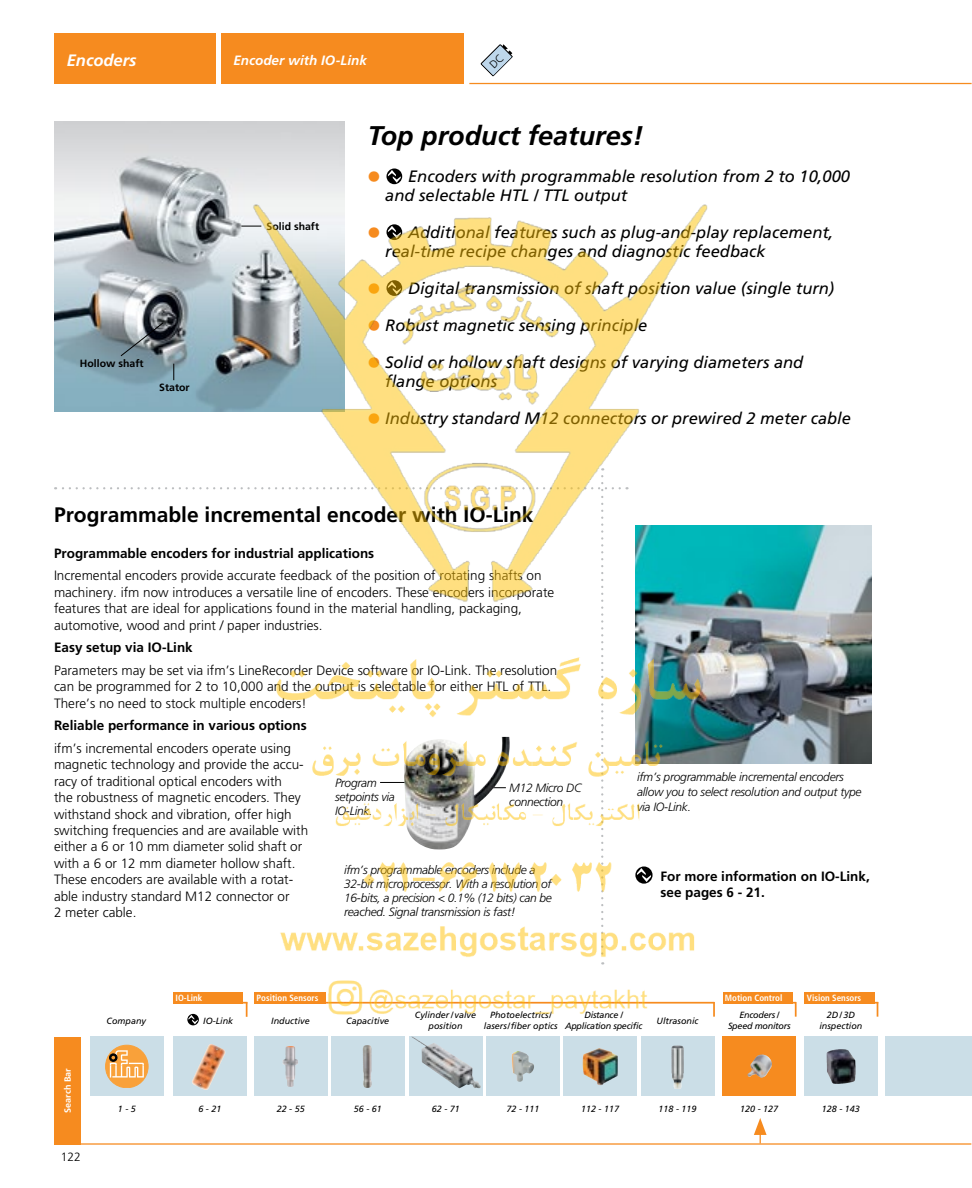
<style>
.page{position:relative;width:972px;height:1188px;background:#fff}
.page>*{position:absolute;margin:0;border:0;box-sizing:border-box;transform-origin:0 0}
.t1{font:italic 700 27px "Frutiger";color:#000}
.t2{font:700 21px "Frutiger";color:#000}
.t3{font:italic 16.5px/18.8px "Frutiger";color:#000}
.t4{font:italic 700 16.5px "Frutiger";color:#fff}
.t5{font:300 13.5px/16.5px "Frutiger";color:#000}
.t6{font:700 13.5px/16.2px "Frutiger";color:#000}
.t7{font:italic 700 13.5px "Frutiger";color:#fff}
.t8{font:italic 300 12px/14.2px "Frutiger";letter-spacing:-.025em;color:#000}
.t9{font:300 12px "Frutiger";color:#000}
.t10{font:700 10.5px "Frutiger";color:#000}
.t11{font:italic 9px/10.8px "Frutiger";color:#000;text-align:center}
.t12{font:italic 9px/10.8px "Frutiger";letter-spacing:-.025em;color:#000;text-align:center}
.t13{font:700 condensed 9px "Frutiger";color:#fff}
.t14{font:700 9px "Frutiger";color:#fff}
.s1{font-weight:700;font-size:30px;color:#f68b1f}
</style>
<div class="page">
<svg style="left:754px;top:1118px;width:13px;height:25px"></svg>
<hr style="left:54px;top:1143px;width:917px;height:2px;background:#f68b1f">
<div style="left:886px;top:1037px;width:86px;height:59px;background:#cbdee7"></div>
<div style="left:254px;top:1037px;width:74px;height:59px;background:#cbdee7"></div>
<img style="left:286px;top:1078px;width:9px;height:9px">
<div style="left:54px;top:1037px;width:27px;height:107px;background:#f68b1f"></div>
<svg style="left:409px;top:1078px;width:73px;height:18px"></svg>
<div style="left:486px;top:1037px;width:74px;height:59px;background:#cbdee7"></div>
<img style="left:517px;top:1078px;width:6px;height:4px">
<div style="left:804px;top:1037px;width:74px;height:59px;background:#cbdee7"></div>
<img style="left:830px;top:1078px;width:26px;height:6px">
<div style="left:331px;top:1037px;width:74px;height:59px;background:#cbdee7"></div>
<div style="left:723px;top:1037px;width:73px;height:59px;background:#f68b1f"></div>
<div style="left:563px;top:1037px;width:74px;height:59px;background:#cbdee7"></div>
<img style="left:591px;top:1078px;width:23px;height:7px">
<div style="left:90px;top:1037px;width:74px;height:59px;background:#cbdee7"></div>
<div style="left:106px;top:1045px;width:42px;height:43px;background:#f9a13a;border-radius:50%"></div>
<div style="left:105px;top:1045px;width:43px;height:43px;border:1px solid #f9a13a;border-radius:50%"></div>
<div style="left:173px;top:1037px;width:74px;height:59px;background:#cbdee7"></div>
<img style="left:192px;top:1078px;width:22px;height:12px">
<div style="left:641px;top:1037px;width:73px;height:59px;background:#cbdee7"></div>
<img style="left:672px;top:1078px;width:5px;height:5px">
<div style="left:54px;top:33px;width:162px;height:51px;background:#f68b1f"></div>
<div style="left:221px;top:33px;width:243px;height:51px;background:#f68b1f"></div>
<hr style="left:469px;top:83px;width:503px;height:1px;background:#f68b1f">
<img style="left:54px;top:121px;width:918px;height:957px">
<svg style="left:480px;top:44px;width:33px;height:33px"></svg>
<p class="t4" style="left:67px;top:51px;width:71px">Encoders</p>
<p class="t7" style="left:233px;top:52px;width:135px">Encoder with IO-Link</p>
<p class="t10" style="left:80px;top:357px;width:65px">Hollow shaft</p>
<p class="t10" style="left:159px;top:381px;width:32px">Stator</p>
<p class="t10" style="left:267px;top:220px;width:54px">Solid shaft</p>
<h1 class="t1" style="left:368px;top:120px;width:277px">Top product features!</h1>
<p class="t3" style="left:385px;top:167px;width:466px;text-indent:-20px"><span class="s1">•</span> Encoders with programmable resolution from 2 to 10,000 and selectable HTL / TTL output</p>
<p class="t3" style="left:385px;top:223px;width:450px;text-indent:-20px"><span class="s1">•</span> Additional features such as plug-and-play replacement, real-time recipe changes and diagnostic feedback</p>
<p class="t3" style="left:366px;top:279px;width:470px"><span class="s1">•</span> Digital transmission of shaft position value (single turn)</p>
<p class="t3" style="left:366px;top:316px;width:283px"><span class="s1">•</span> Robust magnetic sensing principle</p>
<p class="t3" style="left:385px;top:353px;width:420px;text-indent:-20px"><span class="s1">•</span> Solid or hollow shaft designs of varying diameters and flange options</p>
<p class="t3" style="left:366px;top:409px;width:487px"><span class="s1">•</span> Industry standard M12 connectors or prewired 2 meter cable</p>
<h2 class="t2" style="left:54px;top:503px;width:481px">Programmable incremental encoder with IO-Link</h2>
<p class="t6" style="left:54px;top:545px;width:322px">Programmable encoders for industrial applications</p>
<p class="t5" style="left:54px;top:567px;width:502px">Incremental encoders provide accurate feedback of the position of rotating shafts on machinery. ifm now introduces a versatile line of encoders. These encoders incorporate features that are ideal for applications found in the material handling, packaging, automotive, wood and print / paper industries.</p>
<p class="t6" style="left:54px;top:639px;width:140px">Easy setup via IO-Link</p>
<p class="t5" style="left:54px;top:662px;width:505px">Parameters may be set via ifm’s LineRecorder Device software or IO-Link. The resolution can be programmed for 2 to 10,000 and the output is selectable for either HTL of TTL.<br>There’s no need to stock multiple encoders!</p>
<p class="t6" style="left:54px;top:717px;width:254px">Reliable performance in various options</p>
<p class="t5" style="left:54px;top:740px;width:256px">ifm’s incremental encoders operate using magnetic technology and provide the accu&shy;racy of traditional optical encoders with<br>the robustness of magnetic encoders. They withstand shock and vibration, offer high switching frequencies and are available with either a 6 or 10 mm diameter solid shaft or with a 6 or 12 mm diameter hollow shaft.<br>These encoders are available with a rotat&shy;able industry standard M12 connector or<br>2 meter cable.</p>
<p class="t8" style="left:335px;top:775px;width:61px">Program setpoints via<br>IO-Link.</p>
<p class="t8" style="left:509px;top:781px;width:74px">M12 Micro DC connection</p>
<p class="t8" style="left:637px;top:769px;width:226px;line-height:14.9px">ifm’s programmable incremental encoders allow you to select resolution and output type via IO-Link.</p>
<p class="t8" style="left:344px;top:862px;width:209px">ifm’s programmable encoders include a 32-bit microprocessor. With a resolution of 16-bits, a precision &lt; 0.1% (12 bits) can be reached. Signal transmission is fast!</p>
<p class="t6" style="left:661px;top:868px;width:211px">For more information on IO-Link, see pages 6 - 21.</p>
<p class="t13" style="left:176px;top:993px;width:28px">IO-Link</p>
<p class="t13" style="left:257px;top:993px;width:63px">Position Sensors</p>
<p class="t13" style="left:725px;top:993px;width:59px">Motion Control</p>
<p class="t13" style="left:807px;top:993px;width:56px">Vision Sensors</p>
<p class="t14" style="left:63px;top:1113px;width:46px;rotate:-90deg">Search Bar</p>
<p class="t9" style="left:61px;top:1150px;width:22px">122</p>
<p class="t11" style="left:346px;top:1015px;width:45px">Capacitive</p>
<p class="t12" style="left:728px;top:1010px;width:64px">Encoders /<br>Speed monitors</p>
<p class="t11" style="left:415px;top:1010px;width:63px">Cylinder/ valve position</p>
<p class="t11" style="left:819px;top:1010px;width:45px">2D/3D inspection</p>
<p class="t11" style="left:484px;top:1010px;width:75px">Photoelectrics/ lasers/fiber optics</p>
<p class="t12" style="left:565px;top:1010px;width:79px">Distance /<br>Application specific</p>
<p class="t11" style="left:107px;top:1015px;width:41px">Company</p>
<p class="t11" style="left:271px;top:1015px;width:40px">Inductive</p>
<p class="t11" style="left:203px;top:1015px;width:32px">IO-Link</p>
<p class="t11" style="left:657px;top:1015px;width:44px">Ultrasonic</p>
<p class="t11" style="left:118px;top:1103px;width:20px">1 - 5</p>
<p class="t11" style="left:198px;top:1103px;width:25px">6 - 21</p>
<p class="t11" style="left:277px;top:1103px;width:30px">22 - 55</p>
<p class="t11" style="left:354px;top:1103px;width:30px">56 - 61</p>
<p class="t11" style="left:432px;top:1103px;width:30px">62 - 71</p>
<p class="t11" style="left:507px;top:1103px;width:35px">72 - 111</p>
<p class="t11" style="left:581px;top:1103px;width:40px">112 - 117</p>
<p class="t11" style="left:659px;top:1103px;width:40px">118 - 119</p>
<p class="t11" style="left:740px;top:1103px;width:40px">120 - 127</p>
<p class="t11" style="left:822px;top:1103px;width:40px">128 - 143</p>
</div>
